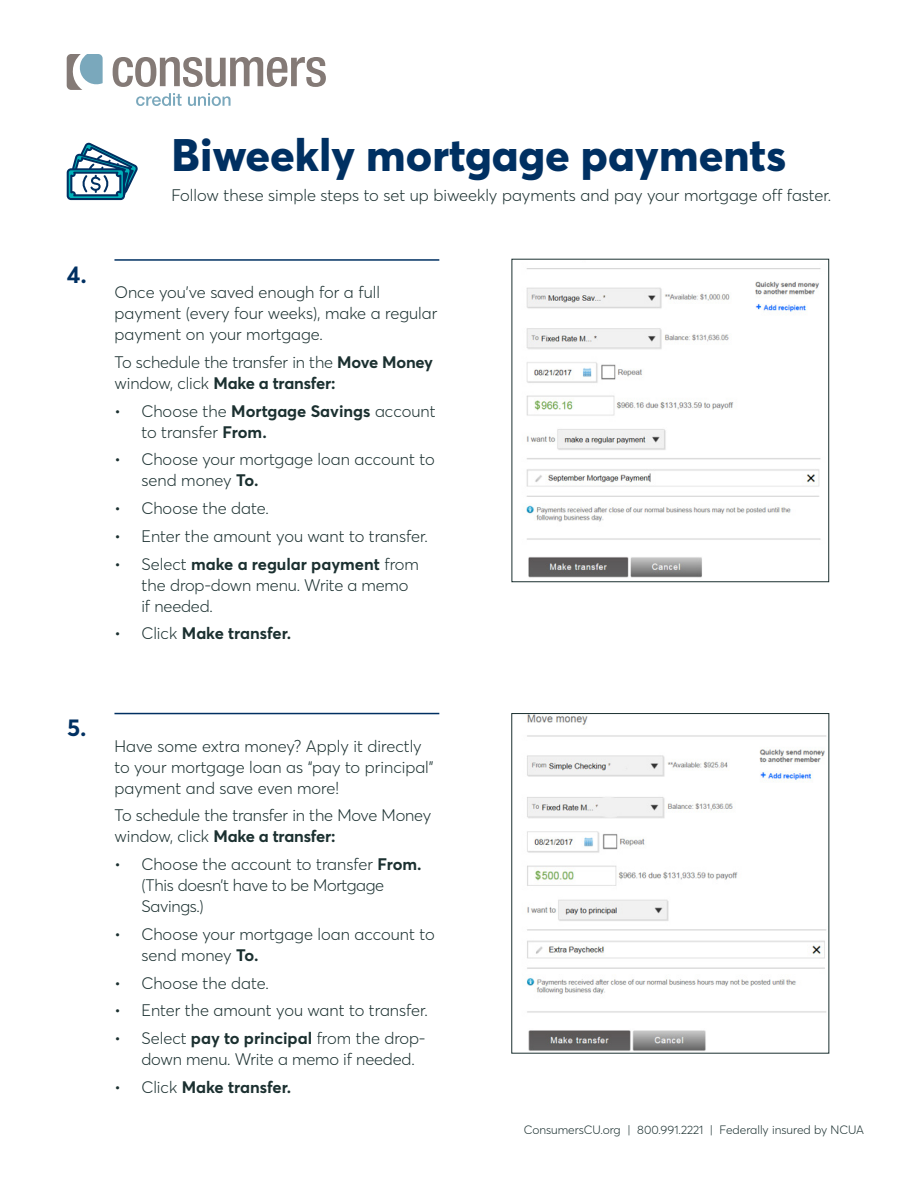
<style>
.page{position:relative;width:918px;height:1188px;background:#fff}
.page>*{position:absolute;margin:0;border:0;box-sizing:border-box;transform-origin:0 0}
.t1{font:800 45px "Averta Std";color:#003062}
.t2{font:700 24px "Averta Std";color:#003062}
.t3{font:300 16.5px/21px "Averta Std";color:#1b3030}
.t4{font:300 16.5px/21px "Averta Std";letter-spacing:-.02em;color:#1b3030}
.t5{font:700 16.5px "Averta Std";color:#1b3030}
.t6{font:300 12px "Averta Std";color:#1b3030}
.s1{font-weight:700}
.s2{font-weight:300}
</style>
<div class="page">
<svg style="left:113px;top:57px;width:213px;height:30px"></svg>
<svg style="left:67px;top:54px;width:36px;height:36px"></svg>
<svg style="left:136px;top:93px;width:46px;height:13px"></svg>
<svg style="left:188px;top:93px;width:43px;height:13px"></svg>
<hr style="left:114px;top:259px;width:325px;height:2px;background:#003062">
<hr style="left:114px;top:713px;width:325px;height:1px;background:#003062">
<svg style="left:67px;top:142px;width:71px;height:58px"></svg>
<img style="left:526px;top:268px;width:295px;height:310px">
<div style="left:512px;top:259px;width:317px;height:323px;border:1px solid #1b3030"></div>
<img style="left:527px;top:715px;width:300px;height:336px">
<p class="t2" style="left:67px;top:257px;width:21px">4.</p>
<p class="t1" style="left:171px;top:123px;width:616px">Biweekly mortgage payments</p>
<p class="t3" style="left:171px;top:184px;width:661px">Follow these simple steps to set up biweekly payments and pay your mortgage off faster.</p>
<p class="t3" style="left:114px;top:281px;width:324px">Once you’ve saved enough for a full payment (every four weeks), make a regular payment on your mortgage.</p>
<p class="t3" style="left:114px;top:351px;width:320px">To schedule the transfer in the <span class="s1">Move Money </span>window, click <span class="s1">Make a transfer:</span></p>
<p class="t3" style="left:141px;top:400px;width:296px;text-indent:-27px">• Choose the <span class="s1">Mortgage Savings</span> account to transfer <span class="s1">From.</span></p>
<p class="t3" style="left:141px;top:448px;width:295px;text-indent:-27px">• Choose your mortgage loan account to send money <span class="s1">To.</span></p>
<p class="t3" style="left:114px;top:497px;width:156px">• Choose the date.</p>
<p class="t3" style="left:114px;top:525px;width:315px">• Enter the amount you want to transfer.</p>
<p class="t3" style="left:141px;top:553px;width:279px;text-indent:-27px">• Select <span class="s1">make a regular payment</span> from the drop-down menu. Write a memo if needed.</p>
<p class="t5" style="left:114px;top:622px;width:178px"><span class="s2">• Click</span> Make transfer.</p>
<p class="t2" style="left:67px;top:711px;width:21px">5.</p>
<p class="t3" style="left:114px;top:735px;width:321px">Have some extra money? Apply it directly to your mortgage loan as “pay to principal” payment and save even more!</p>
<p class="t3" style="left:114px;top:804px;width:318px">To schedule the transfer in the Move Money window, click <span class="s1">Make a transfer:</span></p>
<p class="t4" style="left:141px;top:853px;width:282px;text-indent:-27px">• Choose the account to transfer <span class="s1">From. </span>(This doesn’t have to be Mortgage<br>Savings.)</p>
<p class="t3" style="left:141px;top:923px;width:295px;text-indent:-27px">• Choose your mortgage loan account to send money <span class="s1">To.</span></p>
<p class="t3" style="left:114px;top:972px;width:156px">• Choose the date.</p>
<p class="t3" style="left:114px;top:999px;width:315px">• Enter the amount you want to transfer.</p>
<p class="t3" style="left:141px;top:1027px;width:286px;text-indent:-27px">• Select <span class="s1">pay to principal</span> from the drop&shy;down menu. Write a memo if needed.</p>
<p class="t5" style="left:114px;top:1075px;width:178px"><span class="s2">• Click</span> Make transfer.</p>
<p class="t6" style="left:524px;top:1122px;width:342px">ConsumersCU.org | 800.991.2221 | Federally insured by NCUA</p>
</div>
